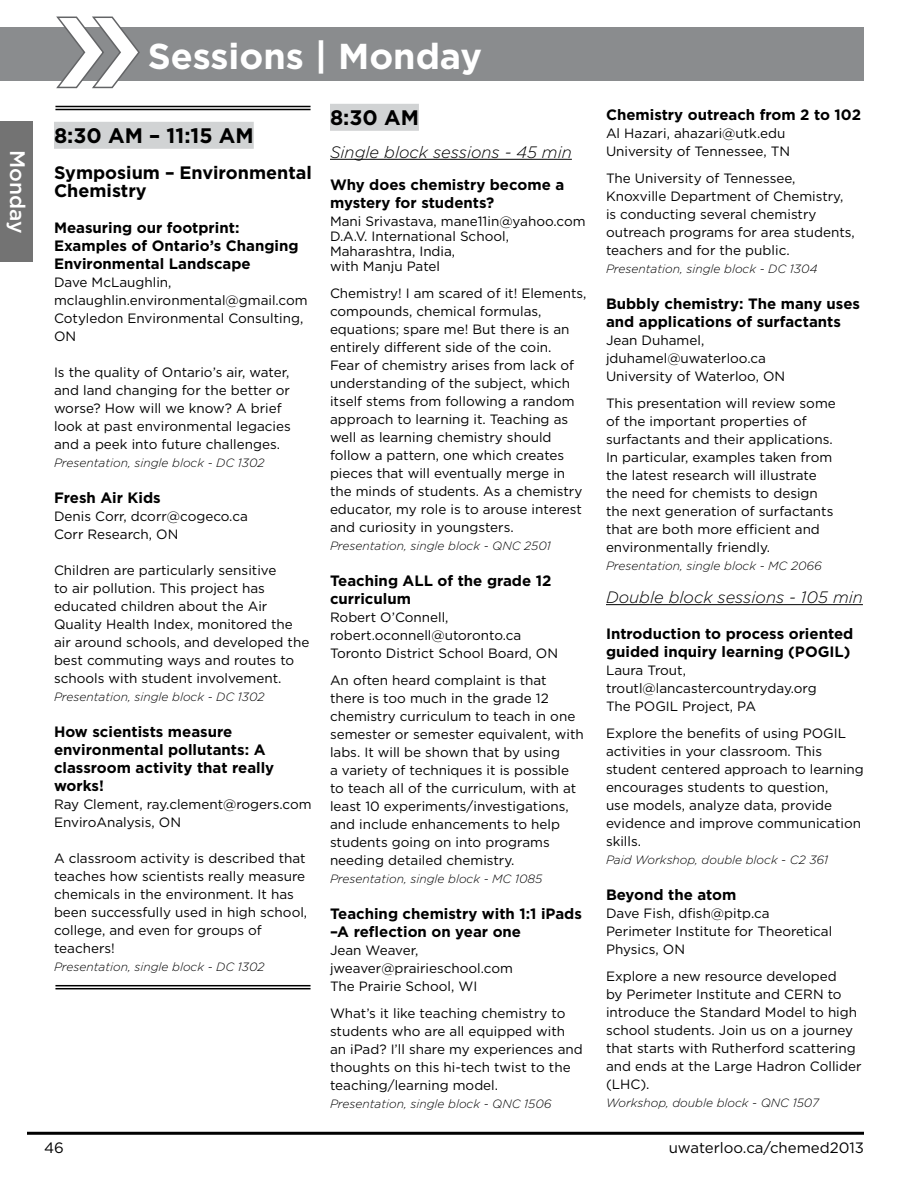
<style>
.page{position:relative;width:918px;height:1188px;background:#fff}
.page>*{position:absolute;margin:0;border:0;box-sizing:border-box;transform-origin:0 0}
.t1{font:700 36px "Gotham";color:#fff}
.t2{font:700 21px "Gotham";color:#000}
.t3{font:500 21px "Gotham";color:#fff}
.t4{font:700 18px/18px "Gotham";color:#000}
.t5{font:italic 300 16.5px "Gotham";color:#000}
.t6{font:700 15px/18px "Gotham";color:#000}
.t7{font:15px "Gotham";color:#000}
.t8{font:13.5px/18px "Gotham";color:#000}
.t9{font:italic 300 12px "Gotham";color:#000}
</style>
<div class="page">
<div style="left:0;top:27px;width:864px;height:54px;background:#8a8c8e"></div>
<hr style="left:27px;top:1132px;width:837px;height:3px;background:#000">
<svg style="left:56px;top:16px;width:84px;height:73px"></svg>
<div style="left:0;top:122px;width:32px;height:140px;background:#737373"></div>
<div style="left:54px;top:122px;width:200px;height:27px;background:#d1d3d4"></div>
<div style="left:330px;top:104px;width:89px;height:27px;background:#d1d3d4"></div>
<hr style="left:330px;top:159px;width:242px;height:1px;background:#000">
<hr style="left:606px;top:604px;width:257px;height:1px;background:#000">
<hr style="left:55px;top:985px;width:256px;height:1px;background:#000">
<hr style="left:55px;top:988px;width:256px;height:1px;background:#000">
<hr style="left:55px;top:106px;width:256px;height:1px;background:#000">
<hr style="left:55px;top:109px;width:256px;height:1px;background:#000">
<h2 class="t3" style="left:31px;top:150px;width:85px;rotate:90deg">Monday</h2>
<h1 class="t1" style="left:148px;top:32px;width:336px">Sessions | Monday</h1>
<h2 class="t2" style="left:54px;top:121px;width:201px">8:30 AM – 11:15 AM</h2>
<h3 class="t4" style="left:54px;top:163px;width:259px">Symposium – Environmental<br>Chemistry</h3>
<p class="t6" style="left:54px;top:218px;width:246px">Measuring our footprint:<br>Examples of Ontario’s Changing<br>Environmental Landscape</p>
<p class="t8" style="left:54px;top:273px;width:255px">Dave McLaughlin, mclaughlin.environmental@gmail.com<br>Cotyledon Environmental Consulting,<br>ON</p>
<p class="t8" style="left:54px;top:363px;width:238px">Is the quality of Ontario’s air, water, and land changing for the better or worse? How will we know? A brief look at past environmental legacies and a peek into future challenges.</p>
<p class="t9" style="left:54px;top:455px;width:212px">Presentation, single block - DC 1302</p>
<p class="t6" style="left:54px;top:488px;width:108px">Fresh Air Kids</p>
<p class="t8" style="left:54px;top:507px;width:195px">Denis Corr, dcorr@cogeco.ca<br>Corr Research, ON</p>
<p class="t8" style="left:54px;top:561px;width:257px">Children are particularly sensitive<br>to air pollution. This project has educated children about the Air Quality Health Index, monitored the air around schools, and developed the best commuting ways and routes to schools with student involvement.</p>
<p class="t9" style="left:54px;top:689px;width:212px">Presentation, single block - DC 1302</p>
<p class="t6" style="left:54px;top:722px;width:222px">How scientists measure environmental pollutants: A classroom activity that really works!</p>
<p class="t8" style="left:54px;top:795px;width:259px">Ray Clement, ray.clement@rogers.com<br>EnviroAnalysis, ON</p>
<p class="t8" style="left:54px;top:849px;width:255px">A classroom activity is described that teaches how scientists really measure chemicals in the environment. It has been successfully used in high school, college, and even for groups of teachers!</p>
<p class="t9" style="left:54px;top:959px;width:212px">Presentation, single block - DC 1302</p>
<h2 class="t2" style="left:330px;top:103px;width:90px">8:30 AM</h2>
<p class="t5" style="left:330px;top:141px;width:243px">Single block sessions - 45 min</p>
<p class="t6" style="left:330px;top:176px;width:236px">Why does chemistry become a mystery for students?</p>
<p class="t8" style="left:330px;top:214px;width:257px;line-height:14.9px">Mani Srivastava, mane11in@yahoo.com<br>D.A.V. International School,<br>Maharashtra, India,<br>with Manju Patel</p>
<p class="t8" style="left:330px;top:284px;width:258px">Chemistry! I am scared of it! Elements, compounds, chemical formulas, equations; spare me! But there is an entirely different side of the coin.<br>Fear of chemistry arises from lack of understanding of the subject, which itself stems from following a random approach to learning it. Teaching as well as learning chemistry should follow a pattern, one which creates pieces that will eventually merge in the minds of students. As a chemistry educator, my role is to arouse interest and curiosity in youngsters.</p>
<p class="t9" style="left:330px;top:538px;width:222px">Presentation, single block - QNC 2501</p>
<p class="t6" style="left:330px;top:572px;width:223px">Teaching ALL of the grade 12 curriculum</p>
<p class="t8" style="left:330px;top:608px;width:229px">Robert O’Connell, robert.oconnell@utoronto.ca<br>Toronto District School Board, ON</p>
<p class="t8" style="left:330px;top:671px;width:255px">An often heard complaint is that there is too much in the grade 12 chemistry curriculum to teach in one semester or semester equivalent, with labs. It will be shown that by using<br>a variety of techniques it is possible to teach all of the curriculum, with at least 10 experiments/investigations, and include enhancements to help students going on into programs needing detailed chemistry.</p>
<p class="t9" style="left:330px;top:871px;width:214px">Presentation, single block - MC 1085</p>
<p class="t6" style="left:330px;top:905px;width:253px">Teaching chemistry with 1:1 iPads –A reflection on year one</p>
<p class="t8" style="left:330px;top:941px;width:184px">Jean Weaver, jweaver@prairieschool.com<br>The Prairie School, WI</p>
<p class="t8" style="left:330px;top:1004px;width:254px">What’s it like teaching chemistry to students who are all equipped with an iPad? I’ll share my experiences and thoughts on this hi-tech twist to the teaching/learning model.</p>
<p class="t9" style="left:330px;top:1096px;width:223px">Presentation, single block - QNC 1506</p>
<p class="t6" style="left:606px;top:106px;width:257px">Chemistry outreach from 2 to 102</p>
<p class="t8" style="left:606px;top:124px;width:186px">Al Hazari, ahazari@utk.edu<br>University of Tennessee, TN</p>
<p class="t8" style="left:606px;top:169px;width:250px">The University of Tennessee, Knoxville Department of Chemistry, is conducting several chemistry outreach programs for area students, teachers and for the public.</p>
<p class="t9" style="left:606px;top:261px;width:213px">Presentation, single block - DC 1304</p>
<p class="t6" style="left:606px;top:295px;width:256px">Bubbly chemistry: The many uses and applications of surfactants</p>
<p class="t8" style="left:606px;top:331px;width:181px">Jean Duhamel, jduhamel@uwaterloo.ca<br>University of Waterloo, ON</p>
<p class="t8" style="left:606px;top:394px;width:231px">This presentation will review some of the important properties of surfactants and their applications.<br>In particular, examples taken from the latest research will illustrate the need for chemists to design the next generation of surfactants that are both more efficient and environmentally friendly.</p>
<p class="t9" style="left:606px;top:558px;width:218px">Presentation, single block - MC 2066</p>
<p class="t5" style="left:606px;top:587px;width:258px">Double block sessions - 105 min</p>
<p class="t6" style="left:606px;top:625px;width:249px">Introduction to process oriented guided inquiry learning (POGIL)</p>
<p class="t8" style="left:606px;top:661px;width:212px">Laura Trout, troutl@lancastercountryday.org<br>The POGIL Project, PA</p>
<p class="t8" style="left:606px;top:724px;width:259px">Explore the benefits of using POGIL activities in your classroom. This student centered approach to learning encourages students to question,<br>use models, analyze data, provide evidence and improve communication skills.</p>
<p class="t9" style="left:606px;top:852px;width:224px">Paid Workshop, double block - C2 361</p>
<p class="t6" style="left:606px;top:886px;width:132px">Beyond the atom</p>
<p class="t8" style="left:606px;top:904px;width:228px">Dave Fish, dfish@pitp.ca<br>Perimeter Institute for Theoretical<br>Physics, ON</p>
<p class="t8" style="left:606px;top:967px;width:257px">Explore a new resource developed<br>by Perimeter Institute and CERN to introduce the Standard Model to high school students. Join us on a journey that starts with Rutherford scattering and ends at the Large Hadron Collider (LHC).</p>
<p class="t9" style="left:606px;top:1095px;width:215px">Workshop, double block - QNC 1507</p>
<p class="t7" style="left:44px;top:1138px;width:21px">46</p>
<p class="t7" style="left:669px;top:1138px;width:197px">uwaterloo.ca/chemed2013</p>
</div>
